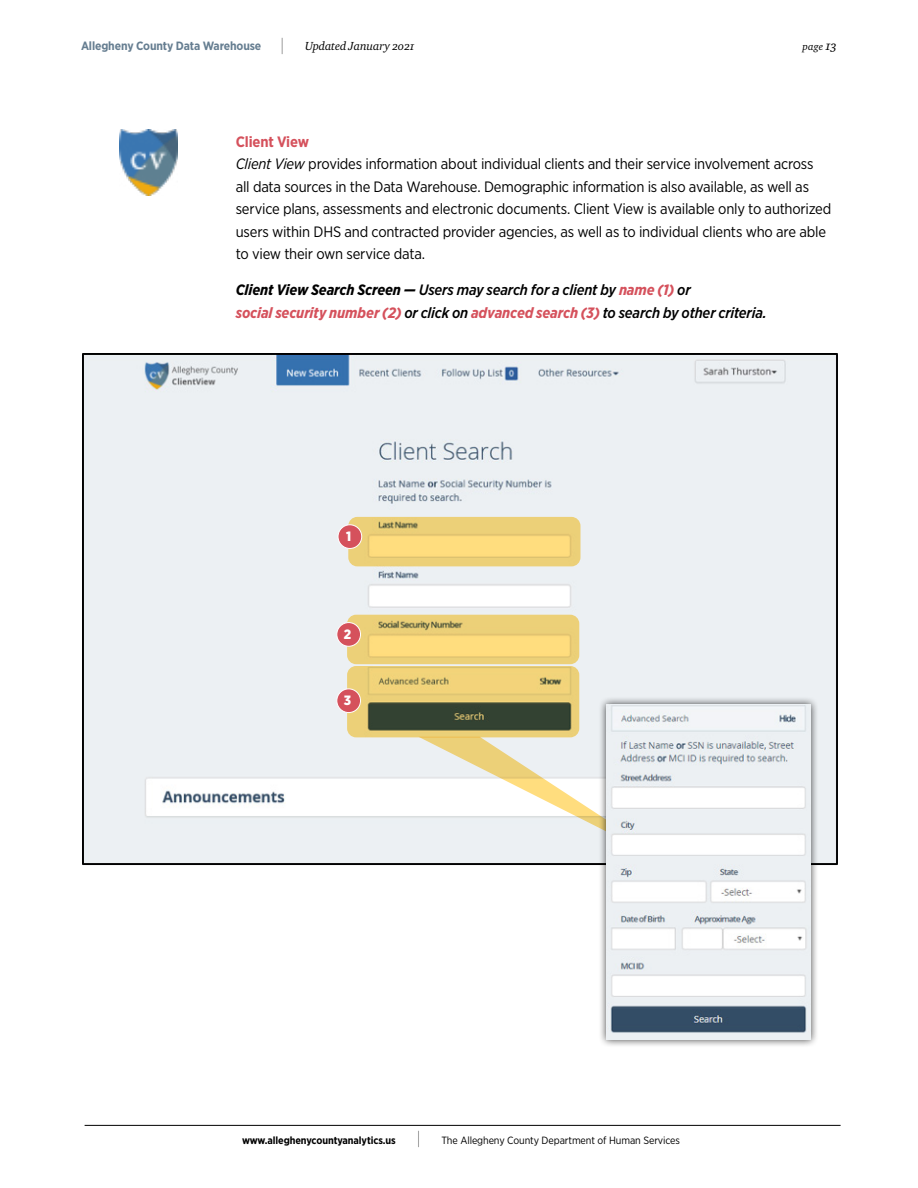
<style>
.page{position:relative;width:918px;height:1188px;background:#fff}
.page>*{position:absolute;margin:0;border:0;box-sizing:border-box;transform-origin:0 0}
.t1{font:15px/22.5px "Gotham Narrow";letter-spacing:-.015em;color:#000}
.t2{font:italic 500 15px/22.5px "Gotham Narrow";letter-spacing:-.01em;color:#000}
.t3{font:900 13.5px "Gotham Narrow";color:#fff}
.t4{font:700 12px "Gotham Narrow";letter-spacing:-.01em;color:#667e91}
.t5{font:12px "Charter ITC Regu Ital OS";letter-spacing:-.01em;color:#000}
.t6{font:10.5px "Gotham Narrow";letter-spacing:-.01em;color:#000}
.t7{font:700 10.5px "Gotham Narrow";letter-spacing:-.01em;color:#000}
.t8{font:10.5px "Charter ITC Regu Ital OS";color:#000}
.s1{font-weight:100;font-size:18px;color:#000}
.s2{font-size:13.5px}
.s3{font-weight:700;color:#d5515c}
.s4{font-style:italic}
.s5{font-weight:700}
.s6{font-weight:100;font-size:18px}
</style>
<div class="page">
<hr style="left:85px;top:1125px;width:756px;height:1px;background:#000">
<img style="left:83px;top:354px;width:754px;height:511px">
<svg style="left:348px;top:517px;width:232px;height:49px;background:#f0d279"></svg>
<div style="left:338px;top:525px;width:24px;height:23px;background:#d5515c;border-radius:50%"></div>
<div style="left:338px;top:524px;width:24px;height:25px;border:1px solid #fff;border-radius:50%"></div>
<svg style="left:347px;top:615px;width:232px;height:49px;background:#eed178"></svg>
<div style="left:337px;top:623px;width:24px;height:23px;background:#d5515c;border-radius:50%"></div>
<div style="left:336px;top:622px;width:25px;height:25px;border:1px solid #fff;border-radius:50%"></div>
<svg style="left:347px;top:666px;width:232px;height:71px;background:#aa9d5e"></svg>
<div style="left:337px;top:689px;width:24px;height:24px;background:#d5515c;border-radius:50%"></div>
<div style="left:336px;top:688px;width:25px;height:25px;border:1px solid #fff;border-radius:50%"></div>
<svg style="left:418px;top:737px;width:180px;height:128px"></svg>
<div style="left:598px;top:696px;width:221px;height:352px;background:#000;opacity:.75"></div>
<img style="left:607px;top:704px;width:203px;height:335px">
<img style="left:120px;top:129px;width:58px;height:66px">
<p class="t4" style="left:81px;top:38px;width:205px">Allegheny County Data Warehouse <span class="s1">|</span></p>
<p class="t5" style="left:305px;top:39px;width:111px">Updated January 2021</p>
<p class="t8" style="left:802px;top:40px;width:36px">page <span class="s2">13</span></p>
<p class="t1" style="left:236px;top:130px;width:597px"><span class="s3">Client View<br></span><span class="s4">Client View</span> provides information about individual clients and their service involvement across all data sources in the Data Warehouse. Demographic information is also available, as well as service plans, assessments and electronic documents. Client View is available only to authorized users within DHS and contracted provider agencies, as well as to individual clients who are able to view their own service data.</p>
<p class="t2" style="left:236px;top:279px;width:533px"><span class="s5">Client View Search Screen —</span> Users may search for a client by <span class="s3">name (1)</span> or<br><span class="s3">social security number (2)</span> or click on <span class="s3">advanced search (3)</span> to search by other criteria.</p>
<p class="t3" style="left:346px;top:527px;width:7px">1</p>
<p class="t3" style="left:344px;top:625px;width:9px">2</p>
<p class="t3" style="left:344px;top:691px;width:9px">3</p>
<p class="t7" style="left:242px;top:1133px;width:180px">www.alleghenycountyanalytics.us <span class="s6">|</span></p>
<p class="t6" style="left:441px;top:1134px;width:240px">The Allegheny County Department of Human Services</p>
</div>
